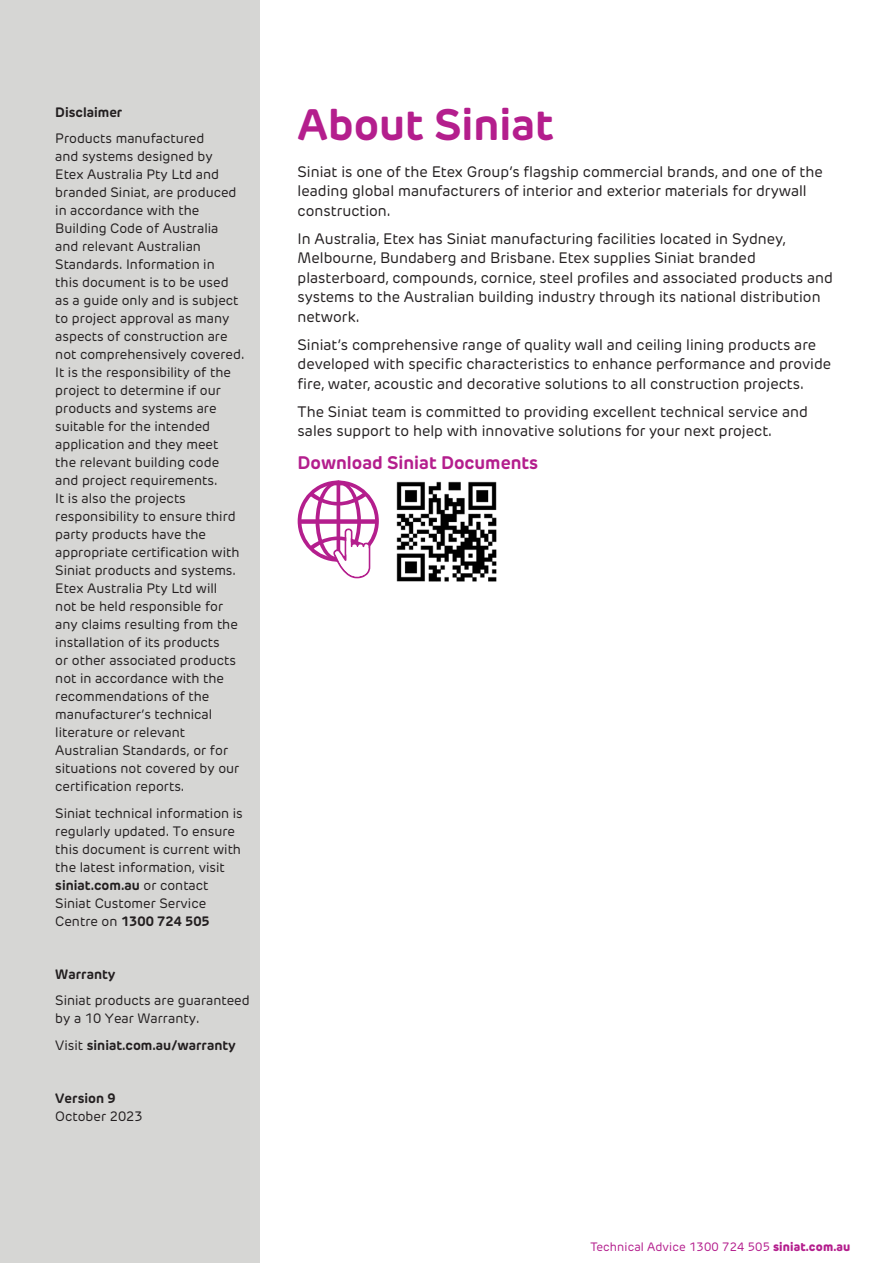
<style>
.page{position:relative;width:893px;height:1263px;background:#fff}
.page>*{position:absolute;margin:0;border:0;box-sizing:border-box;transform-origin:0 0}
.t1{font:700 43.5px "New Rubrik Edge";color:#b41e8d}
.t2{font:700 18px "New Rubrik Edge";color:#b41e8d}
.t3{font:15px/19.5px "New Rubrik Edge";color:#231f20}
.t4{font:13.5px/18px "New Rubrik Edge";color:#231f20}
.t5{font:700 13.5px "New Rubrik Edge";color:#231f20}
.t6{font:12px "New Rubrik Edge";letter-spacing:.01em;color:#b41e8d}
.s1{font-weight:700}
.s2{font-weight:400}
.s3{font-weight:800}
</style>
<div class="page">
<div style="left:0;top:0;width:259px;height:1263px;background:#d6d6d4"></div>
<svg style="left:298px;top:480px;width:80px;height:98px"></svg>
<img style="left:396px;top:481px;width:101px;height:101px">
<p class="t5" style="left:55px;top:104px;width:69px">Disclaimer</p>
<p class="t4" style="left:55px;top:130px;width:191px">Products manufactured<br>and systems designed by<br>Etex Australia Pty Ltd and branded Siniat, are produced in accordance with the<br>Building Code of Australia and relevant Australian<br>Standards. Information in<br>this document is to be used as a guide only and is subject to project approval as many aspects of construction are not comprehensively covered.<br>It is the responsibility of the project to determine if our products and systems are suitable for the intended application and they meet<br>the relevant building code and project requirements.<br>It is also the projects responsibility to ensure third party products have the appropriate certification with<br>Siniat products and systems.<br>Etex Australia Pty Ltd will<br>not be held responsible for any claims resulting from the installation of its products<br>or other associated products not in accordance with the recommendations of the manufacturer’s technical literature or relevant<br>Australian Standards, or for situations not covered by our certification reports.</p>
<p class="t4" style="left:55px;top:804px;width:189px">Siniat technical information is regularly updated. To ensure this document is current with the latest information, visit <span class="s1">siniat.com.au</span> or contact<br>Siniat Customer Service<br>Centre on <span class="s1">1300 724 505</span></p>
<p class="t5" style="left:55px;top:965px;width:62px">Warranty</p>
<p class="t4" style="left:55px;top:991px;width:196px">Siniat products are guaranteed by a 10 Year Warranty.</p>
<p class="t5" style="left:55px;top:1036px;width:182px"><span class="s2">Visit</span> siniat.com.au/warranty</p>
<p class="t5" style="left:55px;top:1089px;width:62px">Version 9</p>
<p class="t4" style="left:55px;top:1107px;width:89px">October 2023</p>
<h1 class="t1" style="left:298px;top:97px;width:258px">About Siniat</h1>
<p class="t3" style="left:298px;top:162px;width:527px">Siniat is one of the Etex Group’s flagship commercial brands, and one of the leading global manufacturers of interior and exterior materials for drywall construction.</p>
<p class="t3" style="left:298px;top:229px;width:537px">In Australia, Etex has Siniat manufacturing facilities located in Sydney, Melbourne, Bundaberg and Brisbane. Etex supplies Siniat branded plasterboard, compounds, cornice, steel profiles and associated products and systems to the Australian building industry through its national distribution network.</p>
<p class="t3" style="left:298px;top:335px;width:535px">Siniat’s comprehensive range of quality wall and ceiling lining products are developed with specific characteristics to enhance performance and provide fire, water, acoustic and decorative solutions to all construction projects.</p>
<p class="t3" style="left:298px;top:402px;width:512px">The Siniat team is committed to providing excellent technical service and sales support to help with innovative solutions for your next project.</p>
<h2 class="t2" style="left:298px;top:451px;width:242px">Download Siniat Documents</h2>
<p class="t6" style="left:590px;top:1239px;width:262px">Technical Advice 1300 724 505 <span class="s3">siniat.com.au</span></p>
</div>
